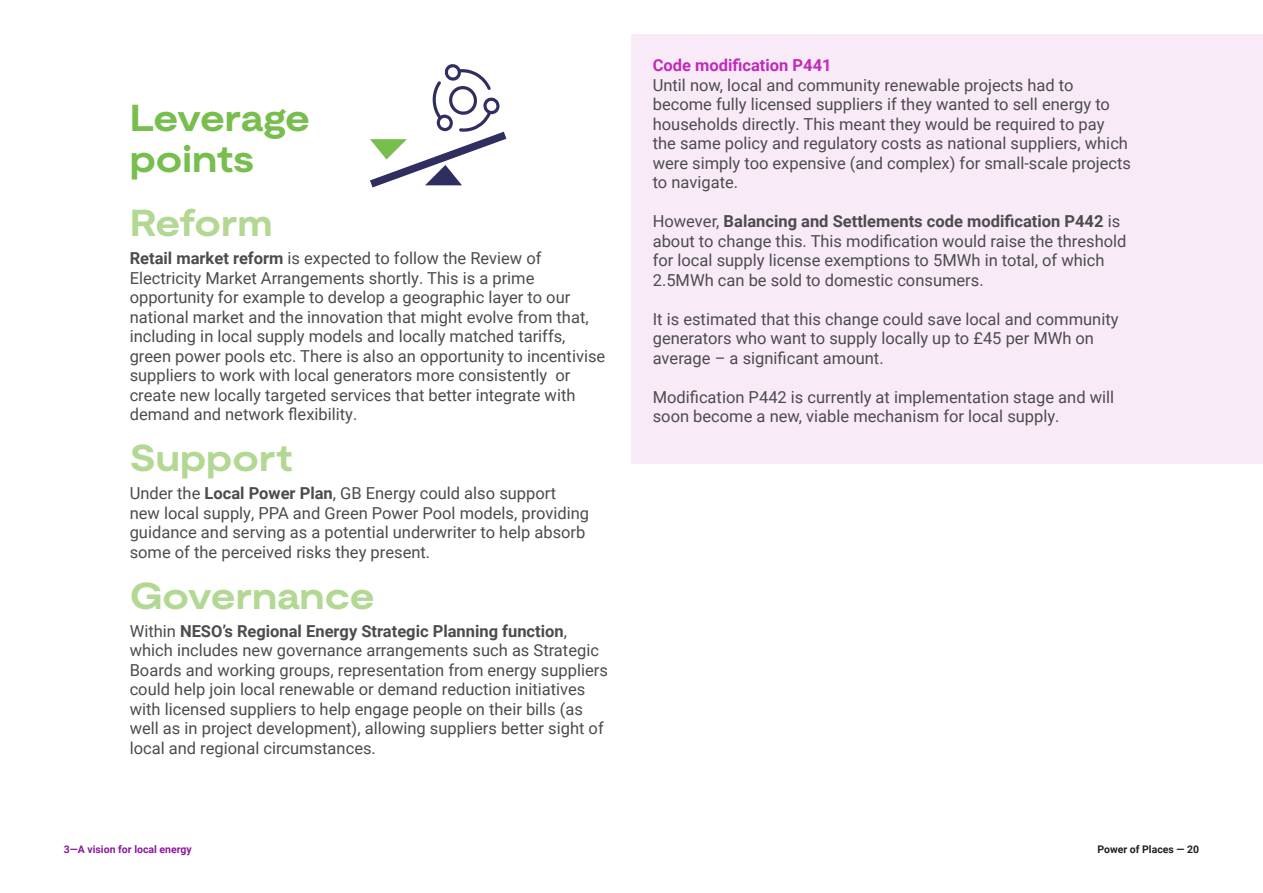
<style>
.page{position:relative;width:1263px;height:893px;background:#fff}
.page>*{position:absolute;margin:0;border:0;box-sizing:border-box;transform-origin:0 0}
.t1{font:700 expanded 37.5px "Moderat";color:#b2d894}
.t2{font:700 expanded 37.5px/40.5px "Moderat";letter-spacing:-.01em;color:#77be4e}
.t3{font:16.5px/19.5px "Roboto";color:#4b4c4d}
.t4{font:700 16.5px "Roboto";color:#bf2bba}
.t5{font:700 10.5px "Roboto";color:#8a1a9c}
.t6{font:700 10.5px "Roboto";color:#231f20}
.s1{font-weight:700}
</style>
<div class="page">
<div style="left:631px;top:34px;width:632px;height:429px;background:#f9eaf8"></div>
<svg style="left:370px;top:64px;width:137px;height:124px"></svg>
<p class="t2" style="left:130px;top:96px;width:182px">Leverage points</p>
<p class="t1" style="left:130px;top:194px;width:145px">Reform</p>
<p class="t3" style="left:130px;top:248px;width:477px"><span class="s1">Retail market reform</span> is expected to follow the Review of Electricity Market Arrangements shortly. This is a prime opportunity for example to develop a geographic layer to our national market and the innovation that might evolve from that, including in local supply models and locally matched tariffs, green power pools etc. There is also an opportunity to incentivise suppliers to work with local generators more consistently or create new locally targeted services that better integrate with demand and network flexibility.</p>
<p class="t1" style="left:130px;top:429px;width:164px">Support</p>
<p class="t3" style="left:130px;top:483px;width:461px">Under the <span class="s1">Local Power Plan</span>, GB Energy could also support new local supply, PPA and Green Power Pool models, providing guidance and serving as a potential underwriter to help absorb some of the perceived risks they present.</p>
<p class="t1" style="left:130px;top:567px;width:246px">Governance</p>
<p class="t3" style="left:130px;top:620px;width:480px">Within <span class="s1">NESO’s Regional Energy Strategic Planning function</span>, which includes new governance arrangements such as Strategic Boards and working groups, representation from energy suppliers could help join local renewable or demand reduction initiatives with licensed suppliers to help engage people on their bills (as well as in project development), allowing suppliers better sight of local and regional circumstances.</p>
<p class="t5" style="left:64px;top:842px;width:130px">3—A vision for local energy</p>
<p class="t4" style="left:653px;top:54px;width:180px">Code modification P441</p>
<p class="t3" style="left:653px;top:75px;width:480px">Until now, local and community renewable projects had to become fully licensed suppliers if they wanted to sell energy to households directly. This meant they would be required to pay the same policy and regulatory costs as national suppliers, which were simply too expensive (and complex) for small-scale projects to navigate.</p>
<p class="t3" style="left:653px;top:211px;width:475px">However, <span class="s1">Balancing and Settlements code modification P442</span> is about to change this. This modification would raise the threshold for local supply license exemptions to 5MWh in total, of which 2.5MWh can be sold to domestic consumers.</p>
<p class="t3" style="left:653px;top:309px;width:467px">It is estimated that this change could save local and community generators who want to supply locally up to £45 per MWh on average – a significant amount.</p>
<p class="t3" style="left:653px;top:387px;width:463px">Modification P442 is currently at implementation stage and will soon become a new, viable mechanism for local supply.</p>
<p class="t6" style="left:1097px;top:842px;width:103px">Power of Places — 20</p>
</div>
